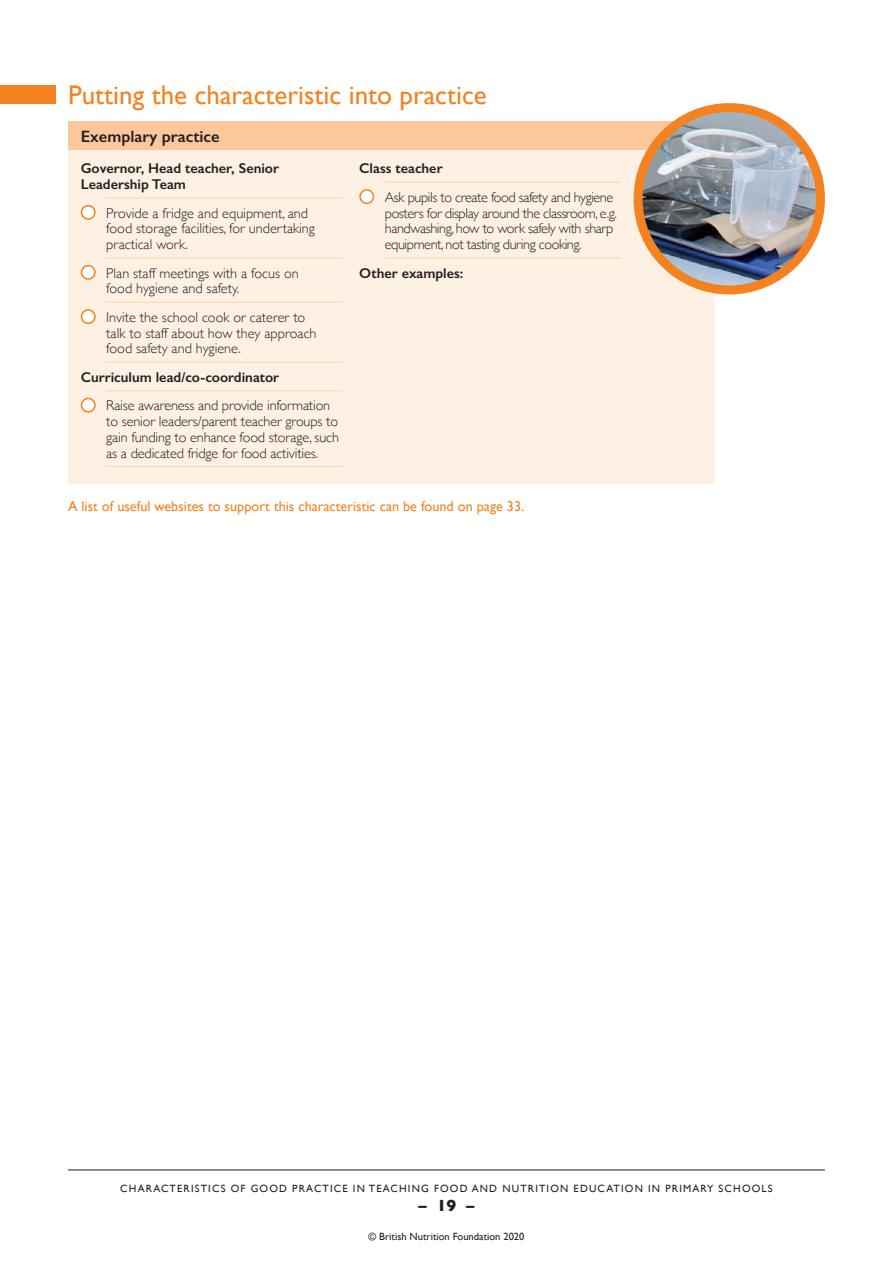
<style>
.page{position:relative;width:893px;height:1263px;background:#fff}
.page>*{position:absolute;margin:0;border:0;box-sizing:border-box;transform-origin:0 0}
.t1{font:27px "Gill Sans";color:#f58220}
.t2{font:600 16.5px "Gill Sans";color:#231f20}
.t3{font:700 16.5px "Gill Sans";color:#231f20}
.t4{font:300 14.25px/15.8px "Gill Sans";letter-spacing:-.01em;color:#231f20}
.t5{font:300 14.25px/15.8px "Gill Sans";letter-spacing:-.03em;color:#231f20}
.t6{font:600 14.25px/15.8px "Gill Sans";color:#231f20}
.t7{font:14.25px "Gill Sans";color:#f58220}
.t8{font:10.5px "Gill Sans";letter-spacing:.11em;color:#231f20}
.t9{font:10.5px "Gill Sans";color:#231f20}
</style>
<div class="page">
<hr style="left:68px;top:1169px;width:757px;height:1px;background:#231f20">
<div style="left:0;top:85px;width:55px;height:18px;background:#f58220"></div>
<div style="left:68px;top:150px;width:646px;height:334px;background:#fef0e2"></div>
<hr style="left:106px;top:198px;width:236px;height:1px;background:#fdd5b0">
<hr style="left:106px;top:258px;width:236px;height:1px;background:#fdd5b0">
<hr style="left:106px;top:302px;width:236px;height:1px;background:#fdd5b0">
<hr style="left:106px;top:362px;width:236px;height:1px;background:#fdd5b0">
<hr style="left:106px;top:390px;width:236px;height:1px;background:#fdd5b0">
<hr style="left:106px;top:466px;width:236px;height:1px;background:#fdd5b0">
<div style="left:82px;top:206px;width:13px;height:13px;background:#fff;border-radius:50%"></div>
<div style="left:81px;top:205px;width:15px;height:15px;border:2px solid #f58220;border-radius:50%"></div>
<div style="left:82px;top:266px;width:13px;height:13px;background:#fff;border-radius:50%"></div>
<div style="left:81px;top:265px;width:15px;height:15px;border:2px solid #f58220;border-radius:50%"></div>
<div style="left:82px;top:310px;width:13px;height:13px;background:#fff;border-radius:50%"></div>
<div style="left:81px;top:309px;width:15px;height:15px;border:2px solid #f58220;border-radius:50%"></div>
<div style="left:82px;top:398px;width:13px;height:14px;background:#fff;border-radius:50%"></div>
<div style="left:81px;top:398px;width:15px;height:15px;border:2px solid #f58220;border-radius:50%"></div>
<hr style="left:385px;top:182px;width:236px;height:1px;background:#fdd5b0">
<hr style="left:385px;top:258px;width:236px;height:1px;background:#fdd5b0">
<div style="left:360px;top:190px;width:13px;height:13px;background:#fff;border-radius:50%"></div>
<div style="left:359px;top:189px;width:15px;height:15px;border:2px solid #f58220;border-radius:50%"></div>
<div style="left:68px;top:121px;width:646px;height:29px;background:#fcc89b"></div>
<img style="left:638px;top:111px;width:182px;height:179px">
<div style="left:634px;top:103px;width:191px;height:191px;border:9px solid #f58220;border-radius:50%"></div>
<h1 class="t1" style="left:68px;top:79px;width:420px">Putting the characteristic into practice</h1>
<p class="t2" style="left:81px;top:126px;width:140px">Exemplary practice</p>
<p class="t6" style="left:81px;top:160px;width:200px">Governor, Head teacher, Senior<br>Leadership Team</p>
<p class="t4" style="left:106px;top:204px;width:210px">Provide a fridge and equipment, and food storage facilities, for undertaking practical work.</p>
<p class="t4" style="left:106px;top:264px;width:194px">Plan staff meetings with a focus on food hygiene and safety.</p>
<p class="t4" style="left:106px;top:309px;width:212px">Invite the school cook or caterer to talk to staff about how they approach food safety and hygiene.</p>
<p class="t6" style="left:81px;top:369px;width:200px">Curriculum lead/co-coordinator</p>
<p class="t4" style="left:106px;top:397px;width:234px">Raise awareness and provide information to senior leaders/parent teacher groups to gain funding to enhance food storage, such as a dedicated fridge for food activities.</p>
<p class="t6" style="left:359px;top:160px;width:85px">Class teacher</p>
<p class="t5" style="left:385px;top:189px;width:234px">Ask pupils to create food safety and hygiene posters for display around the classroom, e.g. handwashing, how to work safely with sharp equipment, not tasting during cooking.</p>
<p class="t6" style="left:359px;top:265px;width:106px">Other examples:</p>
<p class="t7" style="left:68px;top:498px;width:458px">A list of useful websites to support this characteristic can be found on page 33.</p>
<p class="t8" style="left:120px;top:1182px;width:654px">CHARACTERISTICS OF GOOD PRACTICE IN TEACHING FOOD AND NUTRITION EDUCATION IN PRIMARY SCHOOLS</p>
<p class="t3" style="left:419px;top:1192px;width:57px">– 19 –</p>
<p class="t9" style="left:369px;top:1231px;width:157px">© British Nutrition Foundation 2020</p>
</div>
